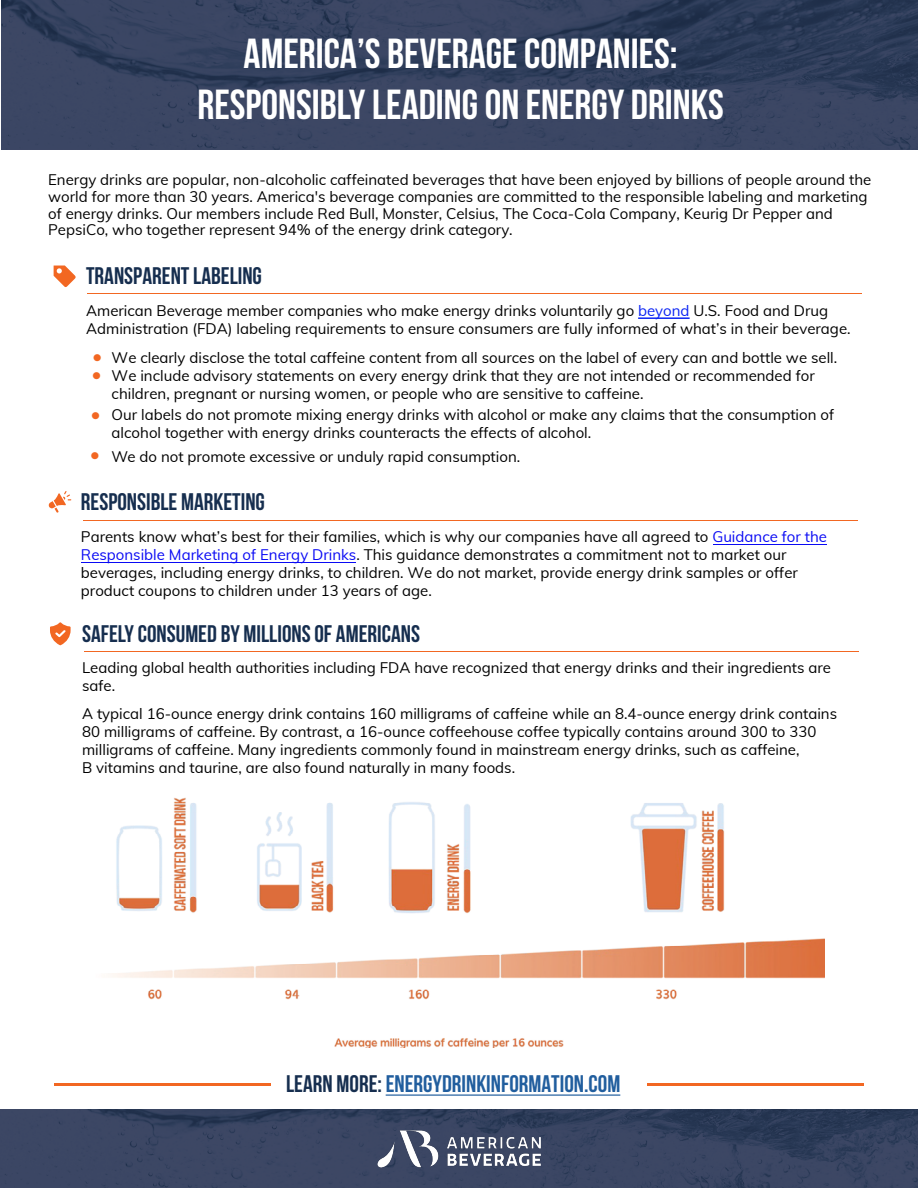
<style>
.page{position:relative;width:918px;height:1188px;background:#fff}
.page>*{position:absolute;margin:0;border:0;box-sizing:border-box;transform-origin:0 0}
.t1{font:700 42px/50.4px "Bebas Neue";color:#fff;text-align:center}
.t2{font:700 24px "Bebas Neue";color:#162e4f}
.t3{font:700 24px "Bebas Neue";color:#215e9e}
.t4{font:19.5px/18.3px "Muli";color:#f26722}
.t5{font:15px/18px "Muli";color:#000}
.s1{color:#0a23f4}
.s2{color:#0a0af4}
.s3{color:#162e4f}
</style>
<div class="page">
<img style="left:1px;top:1px;width:917px;height:148px">
<img style="left:112px;top:798px;width:712px;height:250px">
<hr style="left:84px;top:651px;width:775px;height:1px;background:#f26722">
<hr style="left:88px;top:293px;width:774px;height:1px;background:#f26722">
<svg style="left:54px;top:266px;width:22px;height:21px"></svg>
<hr style="left:638px;top:318px;width:52px;height:1px;background:#0a23f4">
<hr style="left:83px;top:520px;width:775px;height:1px;background:#f26722">
<svg style="left:49px;top:491px;width:22px;height:22px"></svg>
<hr style="left:260px;top:562px;width:96px;height:1px;background:#0a0af4">
<svg style="left:243px;top:562px;width:17px;height:1px"></svg>
<hr style="left:81px;top:562px;width:161px;height:1px;background:#0a0af4">
<hr style="left:713px;top:544px;width:114px;height:1px;background:#0a0af4">
<hr style="left:54px;top:1083px;width:810px;height:3px;background:#f26722">
<div style="left:271px;top:1061px;width:376px;height:37px;background:#fff"></div>
<hr style="left:386px;top:1094px;width:234px;height:2px;background:#215e9e">
<img style="left:0;top:1109px;width:918px;height:79px">
<img style="left:377px;top:1130px;width:164px;height:37px">
<svg style="left:50px;top:622px;width:21px;height:23px"></svg>
<h1 class="t1" style="left:197px;top:28px;width:528px">AMERICA’S BEVERAGE COMPANIES:<br>RESPONSIBLY LEADING ON ENERGY DRINKS</h1>
<p class="t5" style="left:48px;top:171px;width:825px;line-height:16.8px">Energy drinks are popular, non-alcoholic caffeinated beverages that have been enjoyed by billions of people around the world for more than 30 years. America's beverage companies are committed to the responsible labeling and marketing of energy drinks. Our members include Red Bull, Monster, Celsius, The Coca-Cola Company, Keurig Dr Pepper and PepsiCo, who together represent 94% of the energy drink category.</p>
<h2 class="t2" style="left:86px;top:263px;width:177px">TRANSPARENT LABELING</h2>
<p class="t5" style="left:86px;top:301px;width:766px">American Beverage member companies who make energy drinks voluntarily go <span class="s1">beyond</span> U.S. Food and Drug<br>Administration (FDA) labeling requirements to ensure consumers are fully informed of what’s in their beverage.</p>
<p class="t5" style="left:112px;top:348px;width:727px">We clearly disclose the total caffeine content from all sources on the label of every can and bottle we sell.<br>We include advisory statements on every energy drink that they are not intended or recommended for children, pregnant or nursing women, or people who are sensitive to caffeine.</p>
<p class="t5" style="left:112px;top:405px;width:724px">Our labels do not promote mixing energy drinks with alcohol or make any claims that the consumption of alcohol together with energy drinks counteracts the effects of alcohol.</p>
<p class="t5" style="left:112px;top:447px;width:410px">We do not promote excessive or unduly rapid consumption.</p>
<h3 class="t4" style="left:91px;top:346px;width:13px">• •</h3>
<h3 class="t4" style="left:90px;top:393px;width:13px;line-height:40px">• •</h3>
<h2 class="t2" style="left:81px;top:489px;width:186px">RESPONSIBLE MARKETING</h2>
<p class="t5" style="left:81px;top:527px;width:748px">Parents know what’s best for their families, which is why our companies have all agreed to <span class="s2">Guidance for the Responsible Marketing of Energy Drinks</span>. This guidance demonstrates a commitment not to market our beverages, including energy drinks, to children. We do not market, provide energy drink samples or offer product coupons to children under 13 years of age.</p>
<h2 class="t2" style="left:82px;top:621px;width:339px">SAFELY CONSUMED BY MILLIONS OF AMERICANS</h2>
<p class="t5" style="left:82px;top:658px;width:750px">Leading global health authorities including FDA have recognized that energy drinks and their ingredients are safe.</p>
<p class="t5" style="left:82px;top:704px;width:757px">A typical 16-ounce energy drink contains 160 milligrams of caffeine while an 8.4-ounce energy drink contains 80 milligrams of caffeine. By contrast, a 16-ounce coffeehouse coffee typically contains around 300 to 330 milligrams of caffeine. Many ingredients commonly found in mainstream energy drinks, such as caffeine,<br>B vitamins and taurine, are also found naturally in many foods.</p>
<h2 class="t3" style="left:286px;top:1070px;width:336px"><span class="s3">LEARN MORE:</span> ENERGYDRINKINFORMATION.COM</h2>
</div>
